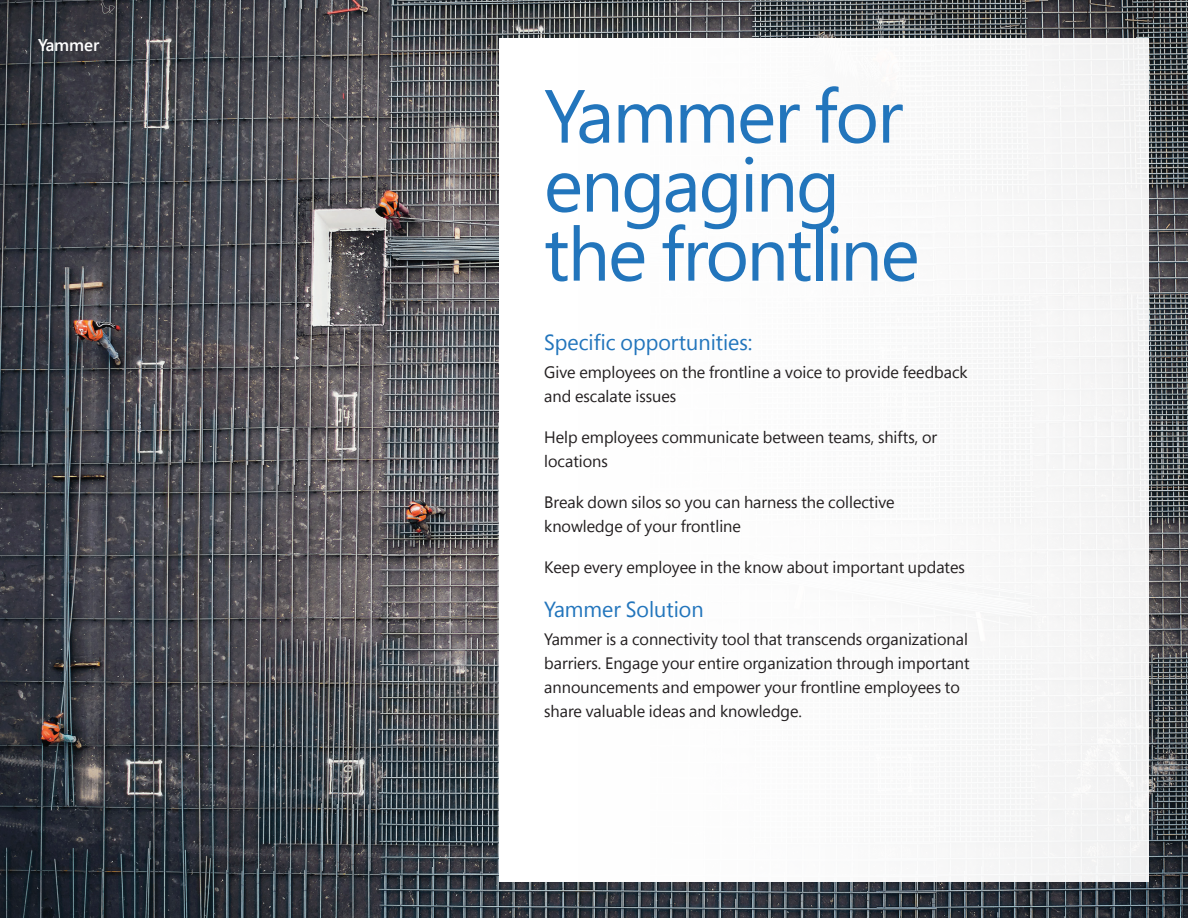
<style>
.page{position:relative;width:1188px;height:918px;background:#fff}
.page>*{position:absolute;margin:0;border:0;box-sizing:border-box;transform-origin:0 0}
.t1{font:75px/69px "Segoe Pro Display";letter-spacing:-.02em;color:#2275bc}
.t2{font:21.75px "Segoe Pro Display";color:#2275bc}
.t3{font:600 16.95px "Segoe Pro Display";color:#fff}
.t4{font:16.5px/24px "Segoe Pro Display";color:#231f20}
</style>
<div class="page">
<img style="left:0;top:0;width:1188px;height:918px">
<div style="left:499px;top:38px;width:649px;height:843px;background:#fff"></div>
<p class="t3" style="left:38px;top:33px;width:63px">Yammer</p>
<h1 class="t1" style="left:544px;top:80px;width:376px">Yammer for engaging the frontline</h1>
<h2 class="t2" style="left:544px;top:327px;width:210px">Specific opportunities:</h2>
<p class="t4" style="left:544px;top:360px;width:425px">Give employees on the frontline a voice to provide feedback and escalate issues</p>
<p class="t4" style="left:544px;top:425px;width:394px">Help employees communicate between teams, shifts, or locations</p>
<p class="t4" style="left:544px;top:490px;width:352px">Break down silos so you can harness the collective knowledge of your frontline</p>
<p class="t4" style="left:544px;top:555px;width:422px">Keep every employee in the know about important updates</p>
<h2 class="t2" style="left:544px;top:594px;width:161px">Yammer Solution</h2>
<p class="t4" style="left:544px;top:627px;width:427px">Yammer is a connectivity tool that transcends organizational barriers. Engage your entire organization through important announcements and empower your frontline employees to share valuable ideas and knowledge.</p>
</div>
